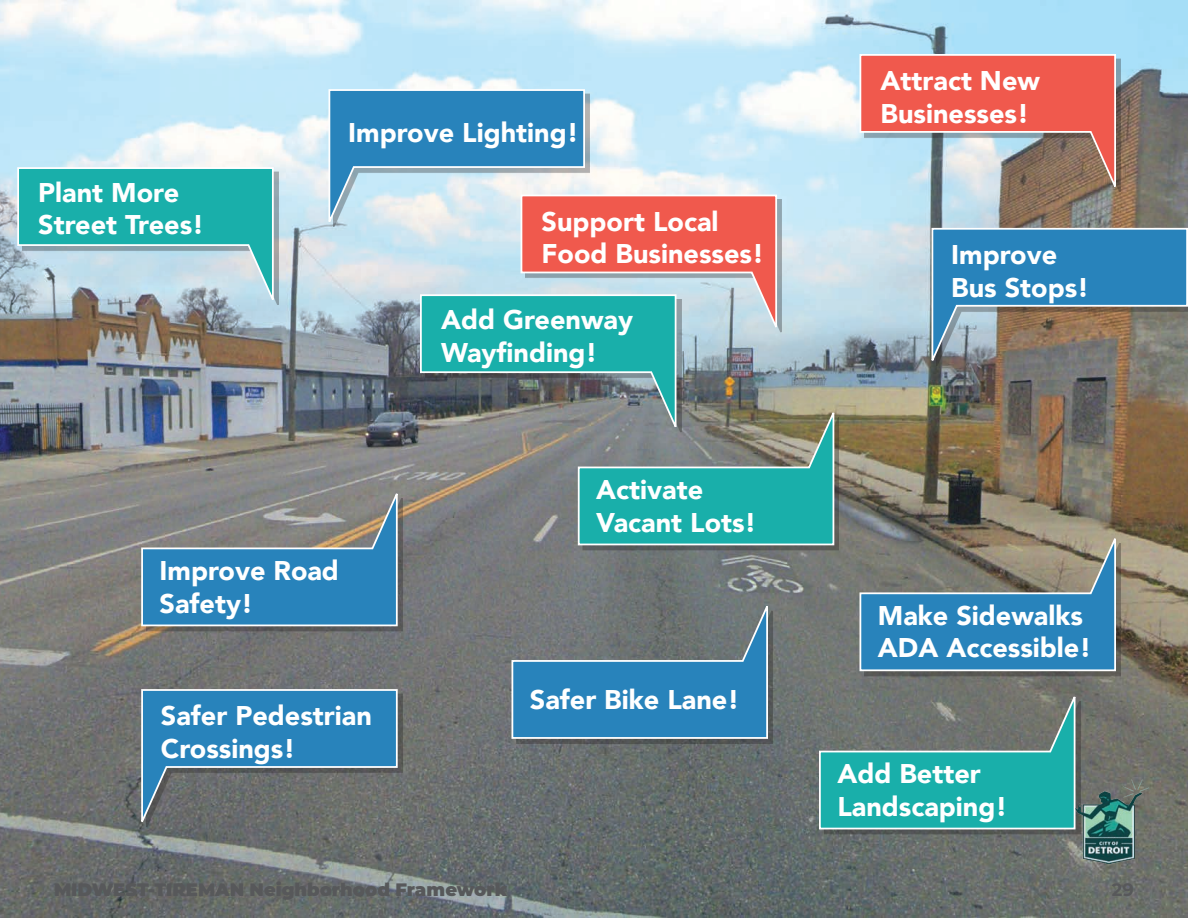
<style>
.page{position:relative;width:1188px;height:918px;background:#fff}
.page>*{position:absolute;margin:0;border:0;box-sizing:border-box;transform-origin:0 0}
.t1{font:900 27px/32.4px "Avenir";color:#fff}
.t2{font:900 18px "Montserrat";color:#57585a}
.t3{font:700 18px "Montserrat";color:#57585a}
</style>
<div class="page">
<img style="left:0;top:0;width:1188px;height:918px">
<div style="left:824px;top:701px;width:256px;height:133px;background:#525554"></div>
<img style="left:16px;top:53px;width:1172px;height:777px">
<img style="left:1076px;top:780px;width:73px;height:84px">
<p class="t1" style="left:38px;top:176px;width:167px">Plant More<br>Street Trees!</p>
<p class="t1" style="left:348px;top:115px;width:232px">Improve Lighting!</p>
<p class="t1" style="left:542px;top:205px;width:224px">Support Local<br>Food Businesses!</p>
<p class="t1" style="left:441px;top:303px;width:194px">Add Greenway<br>Wayfinding!</p>
<p class="t1" style="left:160px;top:554px;width:181px">Improve Road<br>Safety!</p>
<p class="t1" style="left:596px;top:473px;width:162px">Activate<br>Vacant Lots!</p>
<p class="t1" style="left:161px;top:699px;width:212px">Safer Pedestrian<br>Crossings!</p>
<p class="t1" style="left:530px;top:683px;width:211px">Safer Bike Lane!</p>
<p class="t1" style="left:881px;top:64px;width:161px">Attract New<br>Businesses!</p>
<p class="t1" style="left:951px;top:238px;width:139px">Improve<br>Bus Stops!</p>
<p class="t1" style="left:878px;top:599px;width:215px">Make Sidewalks<br>ADA Accessible!</p>
<p class="t1" style="left:837px;top:757px;width:172px">Add Better<br>Landscaping!</p>
<p class="t2" style="left:54px;top:877px;width:455px">MIDWEST-TIREMAN Neighborhood Framework</p>
<p class="t3" style="left:1112px;top:877px;width:24px">29</p>
</div>
